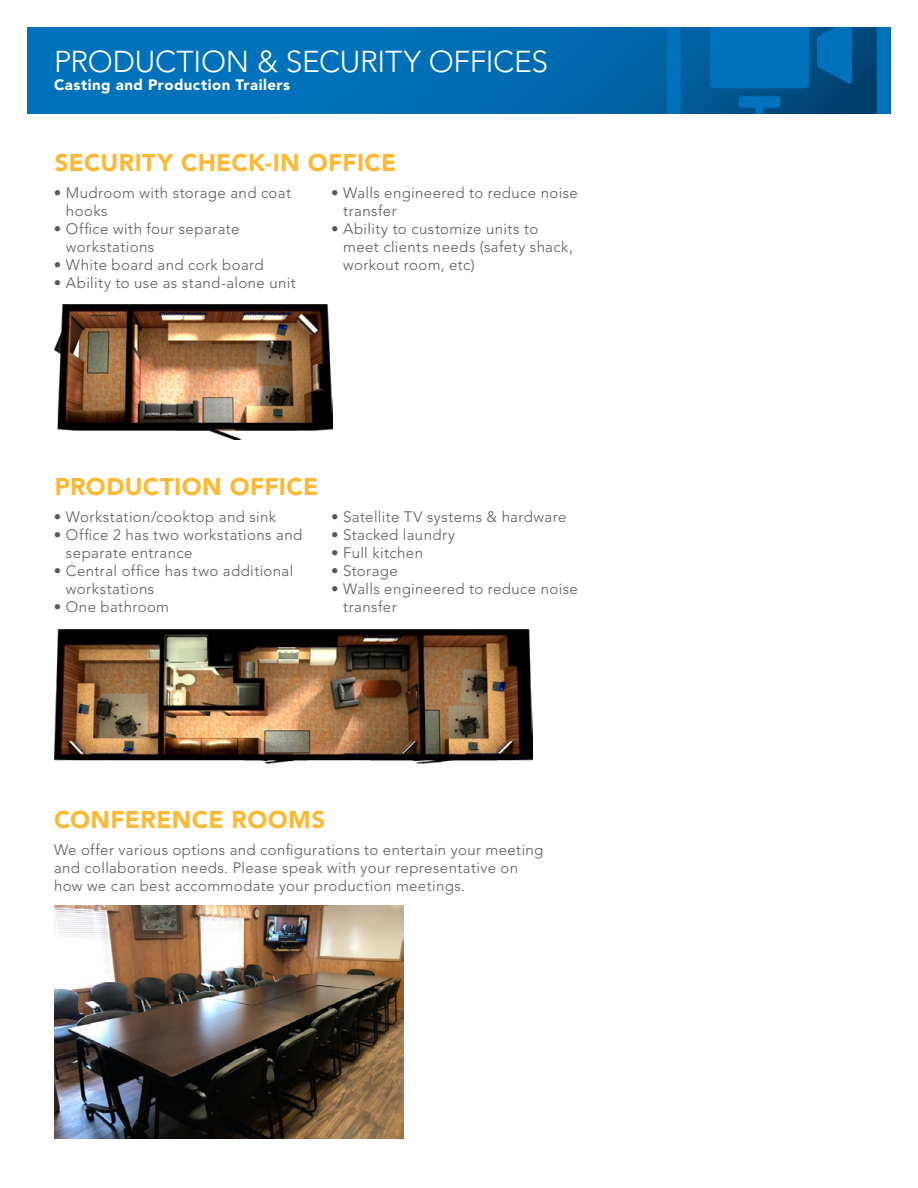
<style>
.page{position:relative;width:918px;height:1188px;background:#fff}
.page>*{position:absolute;margin:0;border:0;box-sizing:border-box;transform-origin:0 0}
.t1{font:300 30px "Avenir LT Std";letter-spacing:-.01em;color:#fff}
.t2{font:900 24px "Avenir LT Std";letter-spacing:.015em;color:#fdb933}
.t3{font:300 15px/18px "Avenir LT Std";letter-spacing:.03em;color:#565a5f}
.t4{font:900 15px "Avenir LT Std";color:#fff}
</style>
<div class="page">
<img style="left:54px;top:304px;width:278px;height:136px">
<svg style="left:27px;top:27px;width:640px;height:86px;background:#006eb5"></svg>
<svg style="left:667px;top:27px;width:224px;height:86px;background:#0062a2"></svg>
<img style="left:54px;top:906px;width:349px;height:232px">
<img style="left:54px;top:629px;width:479px;height:135px">
<h1 class="t1" style="left:54px;top:44px;width:496px">production &amp; security offices</h1>
<p class="t4" style="left:54px;top:76px;width:238px">CASTING AND PRODUCTION TRAILERS</p>
<h2 class="t2" style="left:55px;top:148px;width:343px">SECURITY CH ECK-IN OFFICE</h2>
<p class="t3" style="left:66px;top:184px;width:227px;text-indent:-12px">• M udroom with storage and coat hooks</p>
<p class="t3" style="left:66px;top:220px;width:175px;text-indent:-12px">• Office with four separate workstations</p>
<p class="t3" style="left:54px;top:256px;width:211px">• White board and cork board</p>
<p class="t3" style="left:54px;top:274px;width:243px">• Ability to use as stand-alone unit</p>
<p class="t3" style="left:343px;top:184px;width:236px;text-indent:-12px">• Walls engineered to reduce noise transfer</p>
<p class="t3" style="left:343px;top:220px;width:231px;text-indent:-12px">• Ability to customize units to meet clients needs (safety shack, workout room, etc)</p>
<h2 class="t2" style="left:55px;top:472px;width:265px">PRODUCTION OFFICE</h2>
<p class="t3" style="left:54px;top:508px;width:224px">• Workstation/cooktop and sink</p>
<p class="t3" style="left:66px;top:526px;width:238px;text-indent:-12px">• Office 2 has two workstations and separate entrance</p>
<p class="t3" style="left:66px;top:562px;width:229px;text-indent:-12px">• Central office has two additional workstations</p>
<p class="t3" style="left:54px;top:598px;width:117px">• One bathroom</p>
<p class="t3" style="left:331px;top:508px;width:237px">• Satellite TV systems &amp; hardware</p>
<p class="t3" style="left:331px;top:526px;width:125px">• Stacked laundry</p>
<p class="t3" style="left:331px;top:544px;width:93px">• Full kitchen</p>
<p class="t3" style="left:331px;top:562px;width:68px">• Storage</p>
<p class="t3" style="left:343px;top:580px;width:236px;text-indent:-12px">• Walls engineered to reduce noise transfer</p>
<h2 class="t2" style="left:54px;top:805px;width:273px">CONFERENCE ROOMS</h2>
<p class="t3" style="left:54px;top:841px;width:491px">We offer various options and configurations to entertain your meeting and collaboration needs. Please speak with your representative on how we can best accommodate your production meetings.</p>
</div>
